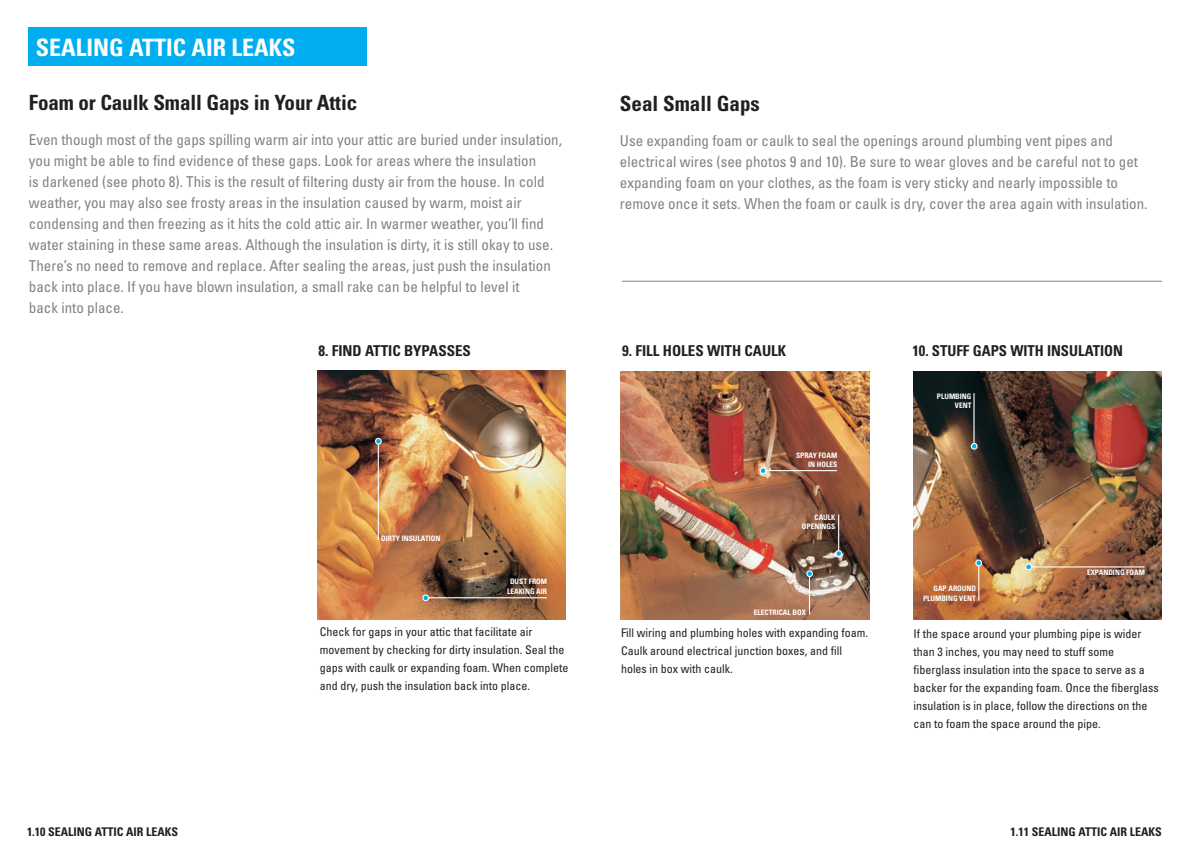
<style>
.page{position:relative;width:1188px;height:864px;background:#fff}
.page>*{position:absolute;margin:0;border:0;box-sizing:border-box;transform-origin:0 0}
.t1{font:700 condensed 24px "Univers";color:#fff}
.t2{font:700 condensed 21px "Univers";letter-spacing:-.005em;color:#231f20}
.t3{font:condensed 15px/21px "Univers";color:#808285}
.t4{font:700 condensed 15px "Univers";color:#231f20}
.t5{font:condensed 12px/18px "Univers";color:#231f20}
.t6{font:700 condensed 12px "Univers";color:#231f20}
.t7{font:700 condensed 7.5px/9.3px "Univers";color:#fff;text-align:right}
</style>
<div class="page">
<hr style="left:622px;top:281px;width:540px;height:1px;background:#808285">
<div style="left:28px;top:27px;width:339px;height:38px;background:#00aeef"></div>
<img style="left:318px;top:371px;width:248px;height:248px">
<hr style="left:378px;top:444px;width:1px;height:96px;background:#fff">
<hr style="left:427px;top:597px;width:120px;height:1px;background:#fff">
<div style="left:375px;top:438px;width:7px;height:7px;border:1px solid #fff;border-radius:50%"></div>
<div style="left:422px;top:594px;width:7px;height:7px;border:1px solid #fff;border-radius:50%"></div>
<img style="left:621px;top:371px;width:248px;height:249px">
<hr style="left:838px;top:514px;width:1px;height:38px;background:#fff">
<hr style="left:809px;top:576px;width:1px;height:39px;background:#fff">
<hr style="left:765px;top:470px;width:72px;height:1px;background:#fff">
<svg style="left:760px;top:468px;width:6px;height:6px"></svg>
<div style="left:760px;top:467px;width:6px;height:7px;border:1px solid #fff;border-radius:50%"></div>
<div style="left:835px;top:550px;width:7px;height:7px;border:1px solid #fff;border-radius:50%"></div>
<div style="left:806px;top:570px;width:7px;height:7px;border:1px solid #fff;border-radius:50%"></div>
<img style="left:913px;top:371px;width:249px;height:249px">
<hr style="left:973px;top:393px;width:2px;height:50px;background:#fff">
<hr style="left:978px;top:565px;width:1px;height:36px;background:#fff">
<hr style="left:1030px;top:566px;width:115px;height:2px;background:#fff">
<svg style="left:971px;top:443px;width:6px;height:6px"></svg>
<div style="left:971px;top:443px;width:7px;height:7px;border:1px solid #fff;border-radius:50%"></div>
<svg style="left:976px;top:560px;width:6px;height:6px"></svg>
<div style="left:975px;top:560px;width:7px;height:6px;border:1px solid #fff;border-radius:50%"></div>
<div style="left:1025px;top:564px;width:7px;height:6px;border:1px solid #fff;border-radius:50%"></div>
<h1 class="t1" style="left:36px;top:33px;width:261px">SEALING ATTIC AIR LEAKS</h1>
<h2 class="t2" style="left:29px;top:90px;width:330px">Foam or Caulk Small Gaps in Your Attic</h2>
<p class="t3" style="left:29px;top:129px;width:535px">Even though most of the gaps spilling warm air into your attic are buried under insulation, you might be able to find evidence of these gaps. Look for areas where the insulation<br>is darkened (see photo 8). This is the result of filtering dusty air from the house. In cold weather, you may also see frosty areas in the insulation caused by warm, moist air condensing and then freezing as it hits the cold attic air. In warmer weather, you’ll find water staining in these same areas. Although the insulation is dirty, it is still okay to use.<br>There’s no need to remove and replace. After sealing the areas, just push the insulation back into place. If you have blown insulation, a small rake can be helpful to level it<br>back into place.</p>
<p class="t4" style="left:318px;top:341px;width:154px">8. FIND ATTIC BYPASSES</p>
<p class="t7" style="left:381px;top:533px;width:61px">DIRTY INSULATION</p>
<h2 class="t2" style="left:620px;top:91px;width:142px">Seal Small Gaps</h2>
<p class="t3" style="left:620px;top:130px;width:529px">Use expanding foam or caulk to seal the openings around plumbing vent pipes and electrical wires (see photos 9 and 10). Be sure to wear gloves and be careful not to get expanding foam on your clothes, as the foam is very sticky and nearly impossible to remove once it sets. When the foam or caulk is dry, cover the area again with insulation.</p>
<p class="t4" style="left:622px;top:342px;width:166px">9. FILL HOLES WITH CAULK</p>
<p class="t4" style="left:912px;top:342px;width:212px">10. STUFF GAPS WITH INSULATION</p>
<p class="t7" style="left:796px;top:451px;width:43px">SPRAY FOAM<br>IN HOLES</p>
<p class="t7" style="left:802px;top:513px;width:35px">CAULK<br>OPENINGS</p>
<p class="t7" style="left:937px;top:391px;width:36px">PLUMBING<br>VENT</p>
<p class="t7" style="left:1087px;top:568px;width:59px">EXPANDING FOAM</p>
<p class="t7" style="left:507px;top:576px;width:42px;line-height:10.2px;text-align:center">DUST FROM<br>LEAKING AIR</p>
<p class="t5" style="left:320px;top:623px;width:250px">Check for gaps in your attic that facilitate air movement by checking for dirty insulation. Seal the gaps with caulk or expanding foam. When complete and dry, push the insulation back into place.</p>
<p class="t5" style="left:621px;top:624px;width:249px">Fill wiring and plumbing holes with expanding foam.<br>Caulk around electrical junction boxes, and fill holes in box with caulk.</p>
<p class="t7" style="left:754px;top:607px;width:54px">ELECTRICAL BOX</p>
<p class="t7" style="left:923px;top:584px;width:54px">GAP AROUND<br>PLUMBING VENT</p>
<p class="t5" style="left:914px;top:625px;width:247px">If the space around your plumbing pipe is wider than 3 inches, you may need to stuff some fiberglass insulation into the space to serve as a backer for the expanding foam. Once the fiberglass insulation is in place, follow the directions on the can to foam the space around the pipe.</p>
<p class="t6" style="left:27px;top:824px;width:153px">1.10 SEALING ATTIC AIR LEAKS</p>
<p class="t6" style="left:1011px;top:825px;width:153px">1.11 SEALING ATTIC AIR LEAKS</p>
</div>
